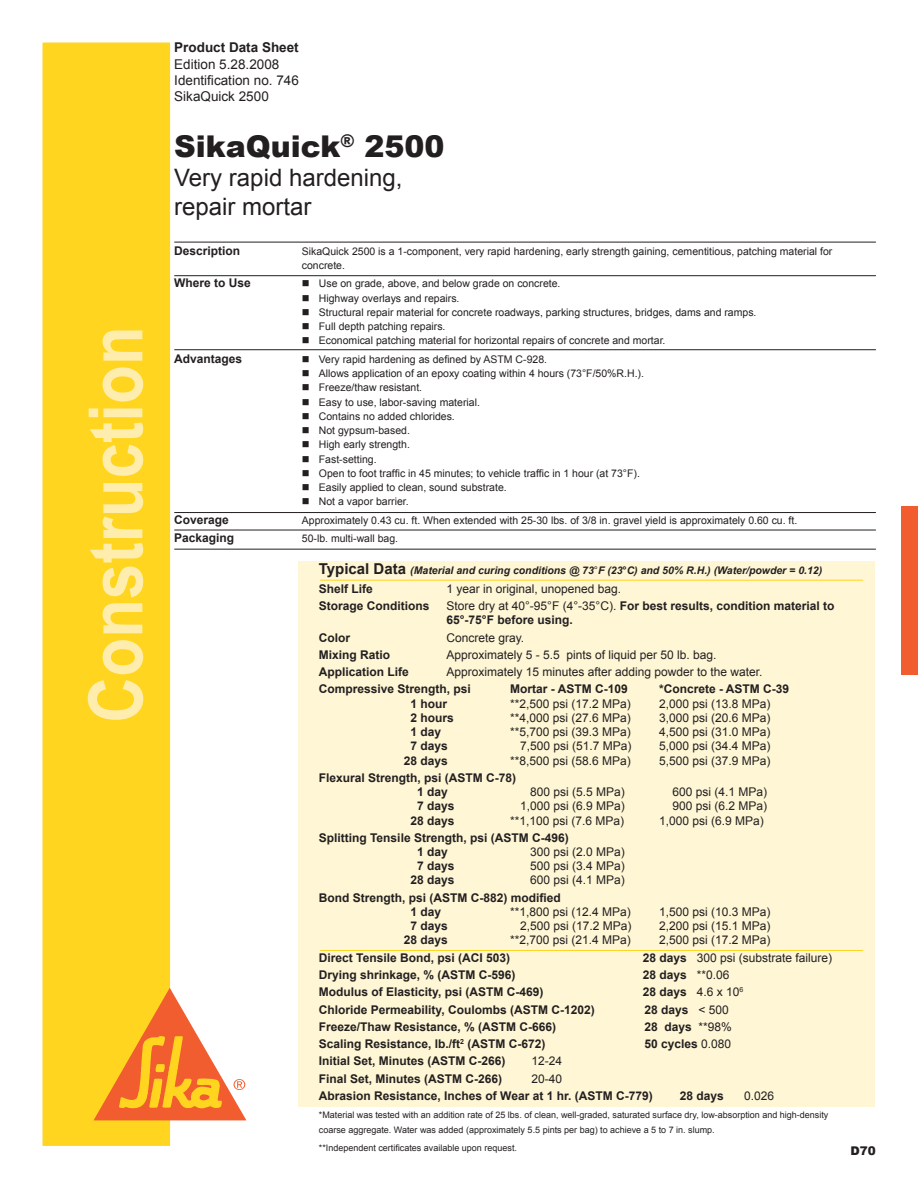
<style>
.page{position:relative;width:918px;height:1188px;background:#fff}
.page>*{position:absolute;margin:0;border:0;box-sizing:border-box;transform-origin:0 0}
.t1{font:700 75px "Arial";color:#ffedae;scale:.85 1}
.t2{font:900 30px "Arial";color:#231f20}
.t3{font:24px/28.8px "Arial";color:#231f20}
.t4{font:13.5px/16.2px "Arial";color:#231f20}
.t5{font:700 13.5px "Arial";color:#231f20}
.t6{font:700 12px/14.2px "Arial";color:#231f20}
.t7{font:12px "Arial";color:#231f20}
.t8{font:900 12px "Arial";color:#231f20}
.t9{font:10.5px/14.2px "Arial";color:#231f20}
.t10{font:italic 700 10.5px "Arial";color:#231f20}
.t11{font:9px/14.2px "Arial";color:#231f20}
.s1{font-style:normal;font-size:15px}
.s2{font-weight:400;font-style:normal}
.s3{font-style:normal}
.s4{font-weight:400}
.s5{font-weight:700}
</style>
<div class="page">
<hr style="left:174px;top:242px;width:702px;height:1px;background:#231f20">
<div style="left:43px;top:43px;width:127px;height:1103px;background:#ffd520"></div>
<svg style="left:94px;top:988px;width:152px;height:132px"></svg>
<div style="left:298px;top:561px;width:577px;height:546px;background:#fef6d5"></div>
<hr style="left:320px;top:580px;width:543px;height:1px;background:#ffd520">
<hr style="left:174px;top:275px;width:702px;height:1px;background:#231f20">
<hr style="left:174px;top:349px;width:702px;height:1px;background:#231f20">
<hr style="left:174px;top:512px;width:702px;height:1px;background:#231f20">
<hr style="left:174px;top:530px;width:702px;height:1px;background:#231f20">
<hr style="left:174px;top:549px;width:702px;height:1px;background:#231f20">
<hr style="left:320px;top:950px;width:543px;height:1px;background:#ffd520">
<div style="left:901px;top:506px;width:17px;height:169px;background:#f15d2f"></div>
<h1 class="t1" style="left:67px;top:723px;width:468px;rotate:-90deg">Construction</h1>
<p class="t5" style="left:174px;top:39px;width:126px">Product Data Sheet</p>
<p class="t4" style="left:174px;top:56px;width:126px">Edition 5.28.2008<br>Identification no. 746<br>SikaQuick 2500</p>
<h2 class="t2" style="left:174px;top:125px;width:272px">SikaQuick<sup>®</sup> 2500</h2>
<h3 class="t3" style="left:174px;top:164px;width:230px">Very rapid hardening, repair mortar</h3>
<p class="t6" style="left:174px;top:244px;width:68px">Description</p>
<p class="t9" style="left:302px;top:244px;width:532px">SikaQuick 2500 is a 1-component, very rapid hardening, early strength gaining, cementitious, patching material for concrete.</p>
<p class="t6" style="left:174px;top:276px;width:78px">Where to Use</p>
<p class="t9" style="left:302px;top:277px;width:260px">■ Use on grade, above, and below grade on concrete.</p>
<p class="t9" style="left:302px;top:291px;width:159px">■ Highway overlays and repairs.</p>
<p class="t9" style="left:302px;top:305px;width:456px">■ Structural repair material for concrete roadways, parking structures, bridges, dams and ramps.</p>
<p class="t9" style="left:302px;top:319px;width:145px">■ Full depth patching repairs.</p>
<p class="t9" style="left:302px;top:334px;width:365px">■ Economical patching material for horizontal repairs of concrete and mortar.</p>
<p class="t6" style="left:174px;top:352px;width:70px">Advantages</p>
<p class="t9" style="left:302px;top:352px;width:247px">■ Very rapid hardening as defined by ASTM C-928.</p>
<p class="t9" style="left:302px;top:366px;width:344px">■ Allows application of an epoxy coating within 4 hours (73°F/50%R.H.).</p>
<p class="t9" style="left:302px;top:381px;width:122px">■ Freeze/thaw resistant.</p>
<p class="t9" style="left:302px;top:395px;width:180px">■ Easy to use, labor-saving material.</p>
<p class="t9" style="left:302px;top:409px;width:155px">■ Contains no added chlorides.</p>
<p class="t9" style="left:302px;top:423px;width:110px">■ Not gypsum-based.</p>
<p class="t9" style="left:302px;top:438px;width:110px">■ High early strength.</p>
<p class="t9" style="left:302px;top:452px;width:76px">■ Fast-setting.</p>
<p class="t9" style="left:302px;top:466px;width:340px">■ Open to foot traffic in 45 minutes; to vehicle traffic in 1 hour (at 73°F).</p>
<p class="t9" style="left:302px;top:480px;width:206px">■ Easily applied to clean, sound substrate.</p>
<p class="t9" style="left:302px;top:495px;width:108px">■ Not a vapor barrier.</p>
<p class="t6" style="left:174px;top:513px;width:56px">Coverage</p>
<p class="t9" style="left:302px;top:513px;width:497px">Approximately 0.43 cu. ft. When extended with 25-30 lbs. of 3/8 in. gravel yield is approximately 0.60 cu. ft.</p>
<p class="t6" style="left:174px;top:531px;width:62px">Packaging</p>
<p class="t9" style="left:302px;top:532px;width:98px">50-lb. multi-wall bag.</p>
<p class="t10" style="left:319px;top:564px;width:505px"><span class="s1">Typical Data</span> (Material and curing conditions @ 73<span class="s2">°</span>F (23<span class="s3">°</span>C) and 50% R.H.) (Water/powder = 0.12)</p>
<p class="t6" style="left:319px;top:582px;width:56px">Shelf Life</p>
<p class="t7" style="left:446px;top:581px;width:176px">1 year in original, unopened bag.</p>
<p class="t6" style="left:319px;top:599px;width:112px">Storage Conditions</p>
<p class="t6" style="left:446px;top:599px;width:389px"><span class="s4">Store dry at 40°-95°F (4°-35°C).</span> For best results, condition material to<br>65°-75°F before using.</p>
<p class="t6" style="left:319px;top:631px;width:33px">Color</p>
<p class="t7" style="left:446px;top:630px;width:79px">Concrete gray.</p>
<p class="t6" style="left:319px;top:648px;width:73px">Mixing Ratio</p>
<p class="t7" style="left:446px;top:647px;width:272px">Approximately 5 - 5.5 pints of liquid per 50 lb. bag.</p>
<p class="t6" style="left:319px;top:665px;width:92px">Application Life</p>
<p class="t7" style="left:446px;top:664px;width:318px">Approximately 15 minutes after adding powder to the water.</p>
<p class="t6" style="left:319px;top:682px;width:154px">Compressive Strength, psi</p>
<p class="t6" style="left:510px;top:682px;width:119px">Mortar - ASTM C-109</p>
<p class="t6" style="left:659px;top:682px;width:132px">*Concrete - ASTM C-39</p>
<p class="t6" style="left:411px;top:697px;width:38px">1 hour</p>
<p class="t7" style="left:510px;top:695px;width:122px">**2,500 psi (17.2 MPa)</p>
<p class="t7" style="left:659px;top:695px;width:113px">2,000 psi (13.8 MPa)</p>
<p class="t6" style="left:411px;top:711px;width:45px">2 hours</p>
<p class="t7" style="left:510px;top:710px;width:122px">**4,000 psi (27.6 MPa)</p>
<p class="t7" style="left:659px;top:710px;width:113px">3,000 psi (20.6 MPa)</p>
<p class="t6" style="left:411px;top:725px;width:32px">1 day</p>
<p class="t7" style="left:510px;top:724px;width:122px">**5,700 psi (39.3 MPa)</p>
<p class="t7" style="left:659px;top:724px;width:113px">4,500 psi (31.0 MPa)</p>
<p class="t6" style="left:411px;top:739px;width:39px">7 days</p>
<p class="t7" style="left:520px;top:738px;width:113px">7,500 psi (51.7 MPa)</p>
<p class="t7" style="left:659px;top:738px;width:113px">5,000 psi (34.4 MPa)</p>
<p class="t6" style="left:404px;top:754px;width:46px">28 days</p>
<p class="t7" style="left:510px;top:752px;width:122px">**8,500 psi (58.6 MPa)</p>
<p class="t7" style="left:659px;top:752px;width:113px">5,500 psi (37.9 MPa)</p>
<p class="t6" style="left:417px;top:771px;width:100px;text-indent:-98px">Flexural Strength, psi (ASTM C-78)<br>1 day</p>
<p class="t7" style="left:530px;top:784px;width:96px">800 psi (5.5 MPa)</p>
<p class="t7" style="left:672px;top:784px;width:96px">600 psi (4.1 MPa)</p>
<p class="t6" style="left:417px;top:799px;width:39px">7 days</p>
<p class="t7" style="left:520px;top:798px;width:106px">1,000 psi (6.9 MPa)</p>
<p class="t7" style="left:672px;top:798px;width:96px">900 psi (6.2 MPa)</p>
<p class="t6" style="left:411px;top:814px;width:46px">28 days</p>
<p class="t7" style="left:510px;top:812px;width:116px">**1,100 psi (7.6 MPa)</p>
<p class="t7" style="left:659px;top:812px;width:106px">1,000 psi (6.9 MPa)</p>
<p class="t6" style="left:417px;top:831px;width:153px;text-indent:-98px">Splitting Tensile Strength, psi (ASTM C-496)<br>1 day</p>
<p class="t7" style="left:530px;top:844px;width:96px">300 psi (2.0 MPa)</p>
<p class="t6" style="left:417px;top:859px;width:39px">7 days</p>
<p class="t7" style="left:530px;top:858px;width:96px">500 psi (3.4 MPa)</p>
<p class="t6" style="left:411px;top:874px;width:46px">28 days</p>
<p class="t7" style="left:530px;top:872px;width:96px">600 psi (4.1 MPa)</p>
<p class="t6" style="left:411px;top:891px;width:152px;text-indent:-92px">Bond Strength, psi (ASTM C-882) modified<br>1 day</p>
<p class="t7" style="left:510px;top:904px;width:122px">**1,800 psi (12.4 MPa)</p>
<p class="t7" style="left:659px;top:904px;width:113px">1,500 psi (10.3 MPa)</p>
<p class="t6" style="left:411px;top:919px;width:39px">7 days</p>
<p class="t7" style="left:520px;top:918px;width:113px">2,500 psi (17.2 MPa)</p>
<p class="t7" style="left:659px;top:918px;width:113px">2,200 psi (15.1 MPa)</p>
<p class="t6" style="left:404px;top:934px;width:46px">28 days</p>
<p class="t7" style="left:510px;top:932px;width:122px">**2,700 psi (21.4 MPa)</p>
<p class="t7" style="left:659px;top:932px;width:113px">2,500 psi (17.2 MPa)</p>
<p class="t6" style="left:319px;top:951px;width:193px">Direct Tensile Bond, psi (ACI 503)</p>
<p class="t7" style="left:643px;top:950px;width:191px"><span class="s5">28 days</span> 300 psi (substrate failure)</p>
<p class="t6" style="left:319px;top:968px;width:198px">Drying shrinkage, % (ASTM C-596)</p>
<p class="t6" style="left:643px;top:968px;width:88px">28 days <span class="s4">**0.06</span></p>
<p class="t6" style="left:319px;top:985px;width:226px">Modulus of Elasticity, psi (ASTM C-469)</p>
<p class="t6" style="left:643px;top:985px;width:102px">28 days <span class="s4">4.6 x 10</span><sup>6</sup></p>
<p class="t6" style="left:319px;top:1003px;width:277px">Chloride Permeability, Coulombs (ASTM C-1202)</p>
<p class="t6" style="left:644px;top:1003px;width:86px">28 days <span class="s4">&lt; 500</span></p>
<p class="t6" style="left:319px;top:1020px;width:239px">Freeze/Thaw Resistance, % (ASTM C-666)</p>
<p class="t6" style="left:644px;top:1020px;width:89px">28 days <span class="s4">**98%</span></p>
<p class="t6" style="left:319px;top:1037px;width:228px">Scaling Resistance, lb./ft<sup>2</sup> (ASTM C-672)</p>
<p class="t6" style="left:644px;top:1037px;width:88px">50 cycles <span class="s4">0.080</span></p>
<p class="t6" style="left:319px;top:1054px;width:188px">Initial Set, Minutes (ASTM C-266)</p>
<p class="t7" style="left:532px;top:1053px;width:32px">12-24</p>
<p class="t6" style="left:319px;top:1072px;width:185px">Final Set, Minutes (ASTM C-266)</p>
<p class="t7" style="left:532px;top:1071px;width:32px">20-40</p>
<p class="t6" style="left:319px;top:1089px;width:335px">Abrasion Resistance, Inches of Wear at 1 hr. (ASTM C-779)</p>
<p class="t6" style="left:680px;top:1089px;width:46px">28 days</p>
<p class="t7" style="left:744px;top:1088px;width:32px">0.026</p>
<p class="t11" style="left:319px;top:1108px;width:511px">*Material was tested with an addition rate of 25 lbs. of clean, well-graded, saturated surface dry, low-absorption and high-density coarse aggregate. Water was added (approximately 5.5 pints per bag) to achieve a 5 to 7 in. slump.</p>
<p class="t11" style="left:319px;top:1141px;width:200px">**Independent certificates available upon request.</p>
<p class="t8" style="left:851px;top:1142px;width:27px">D70</p>
</div>
